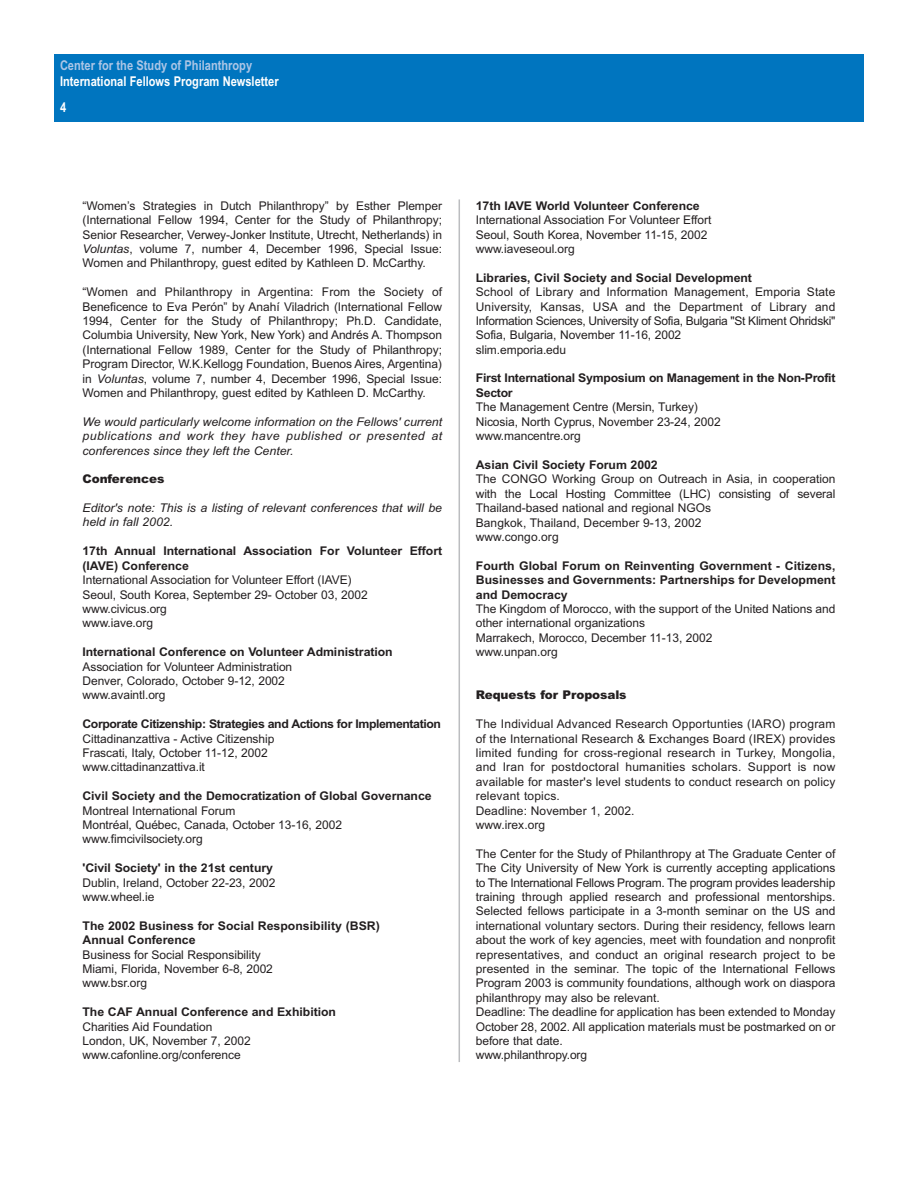
<style>
.page{position:relative;width:918px;height:1188px;background:#fff}
.page>*{position:absolute;margin:0;border:0;box-sizing:border-box;transform-origin:0 0}
.t1{font:700 13.5px/25.8px "Arial Narrow";color:#fff}
.t2{font:700 13.5px "Arial Narrow";color:#adc6e6}
.t3{font:12px/14.4px "Arial";letter-spacing:-.005em;color:#231f20}
.t4{font:700 12px/14.4px "Arial Narrow";letter-spacing:-.005em;color:#231f20;scale:1.25 1}
.t5{font:12px/14.4px "Arial";letter-spacing:.015em;color:#231f20}
.t6{font:italic 12px/14.4px "Arial Narrow";color:#231f20;text-align:justify;scale:1.25 1}
.t7{font:700 12px "Arial Narrow";letter-spacing:-.025em;color:#231f20;scale:1.25 1}
.t8{font:900 12px "Arial";letter-spacing:-.005em;color:#231f20}
.s1{font-family:"Arial Narrow";font-style:italic}
</style>
<div class="page">
<div style="left:54px;top:54px;width:810px;height:68px;background:#0075bf"></div>
<hr style="left:459px;top:199px;width:1px;height:863px;background:#bcbdc0">
<p class="t2" style="left:60px;top:60px;width:194px">Center for the Study of Philanthropy</p>
<p class="t1" style="left:60px;top:70px;width:220px">International Fellows Program Newsletter<br>4</p>
<p class="t3" style="left:82px;top:199px;width:361px;text-align:justify">“Women’s Strategies in Dutch Philanthropy” by Esther Plemper (International Fellow 1994, Center for the Study of Philanthropy; Senior Researcher, Verwey-Jonker Institute, Utrecht, Netherlands) in <span class="s1">Voluntas</span>, volume 7, number 4, December 1996, Special Issue:<br>Women and Philanthropy, guest edited by Kathleen D. McCarthy.</p>
<p class="t3" style="left:82px;top:286px;width:361px;text-align:justify">“Women and Philanthropy in Argentina: From the Society of Beneficence to Eva Perón” by Anahí Viladrich (International Fellow 1994, Center for the Study of Philanthropy; Ph.D. Candidate, Columbia University, New York, New York) and Andrés A. Thompson (International Fellow 1989, Center for the Study of Philanthropy; Program Director, W.K.Kellogg Foundation, Buenos Aires, Argentina) in <span class="s1">Voluntas</span>, volume 7, number 4, December 1996, Special Issue:<br>Women and Philanthropy, guest edited by Kathleen D. McCarthy.</p>
<p class="t6" style="left:82px;top:415px;width:289px">We would particularly welcome information on the Fellows' current publications and work they have published or presented at conferences since they left the Center.</p>
<p class="t8" style="left:82px;top:475px;width:83px">Conferences</p>
<p class="t6" style="left:82px;top:502px;width:289px">Editor's note: This is a listing of relevant conferences that will be held in fall 2002.</p>
<p class="t4" style="left:82px;top:545px;width:289px">17th Annual International Association For Volunteer Effort (IAVE) Conference</p>
<p class="t3" style="left:82px;top:574px;width:287px">International Association for Volunteer Effort (IAVE)<br>Seoul, South Korea, September 29- October 03, 2002 www.civicus.org<br>www.iave.org</p>
<p class="t4" style="left:82px;top:646px;width:250px">International Conference on Volunteer Administration</p>
<p class="t3" style="left:82px;top:660px;width:211px">Association for Volunteer Administration<br>Denver, Colorado, October 9-12, 2002 www.avaintl.org</p>
<p class="t7" style="left:82px;top:719px;width:288px">Corporate Citizenship: Strategies and Actions for Implementation</p>
<p class="t3" style="left:82px;top:732px;width:193px">Cittadinanzattiva - Active Citizenship<br>Frascati, Italy, October 11-12, 2002 www.cittadinanzattiva.it</p>
<p class="t4" style="left:82px;top:790px;width:281px">Civil Society and the Democratization of Global Governance</p>
<p class="t3" style="left:82px;top:804px;width:261px">Montreal International Forum<br>Montréal, Québec, Canada, October 13-16, 2002 www.fimcivilsociety.org</p>
<p class="t4" style="left:82px;top:862px;width:154px">'Civil Society' in the 21st century</p>
<p class="t3" style="left:82px;top:876px;width:195px">Dublin, Ireland, October 22-23, 2002 www.wheel.ie</p>
<p class="t4" style="left:82px;top:919px;width:239px">The 2002 Business for Social Responsibility (BSR)<br>Annual Conference</p>
<p class="t3" style="left:82px;top:948px;width:192px">Business for Social Responsibility<br>Miami, Florida, November 6-8, 2002 www.bsr.org</p>
<p class="t4" style="left:82px;top:1006px;width:204px">The CAF Annual Conference and Exhibition</p>
<p class="t3" style="left:82px;top:1020px;width:170px">Charities Aid Foundation<br>London, UK, November 7, 2002 www.cafonline.org/conference</p>
<p class="t4" style="left:476px;top:199px;width:181px">17th IAVE World Volunteer Conference</p>
<p class="t3" style="left:476px;top:214px;width:237px">International Association For Volunteer Effort<br>Seoul, South Korea, November 11-15, 2002 www.iaveseoul.org</p>
<p class="t4" style="left:476px;top:271px;width:222px">Libraries, Civil Society and Social Development</p>
<p class="t3" style="left:476px;top:286px;width:361px">School of Library and Information Management, Emporia State University, Kansas, USA and the Department of Library and Information Sciences, University of Sofia, Bulgaria "St Kliment Ohridski" Sofia, Bulgaria, November 11-16, 2002<br>slim.emporia.edu</p>
<p class="t4" style="left:476px;top:372px;width:289px">First International Symposium on Management in the Non-Profit<br>Sector</p>
<p class="t3" style="left:476px;top:401px;width:246px">The Management Centre (Mersin, Turkey)<br>Nicosia, North Cyprus, November 23-24, 2002 www.mancentre.org</p>
<p class="t4" style="left:476px;top:459px;width:147px">Asian Civil Society Forum 2002</p>
<p class="t3" style="left:476px;top:473px;width:361px">The CONGO Working Group on Outreach in Asia, in cooperation with the Local Hosting Committee (LHC) consisting of several Thailand-based national and regional NGOs<br>Bangkok, Thailand, December 9-13, 2002<br>www.congo.org</p>
<p class="t4" style="left:476px;top:559px;width:289px;text-align:justify">Fourth Global Forum on Reinventing Government - Citizens, Businesses and Governments: Partnerships for Development and Democracy</p>
<p class="t3" style="left:476px;top:603px;width:361px">The Kingdom of Morocco, with the support of the United Nations and other international organizations<br>Marrakech, Morocco, December 11-13, 2002<br>www.unpan.org</p>
<p class="t8" style="left:476px;top:691px;width:152px">Requests for Proposals</p>
<p class="t5" style="left:476px;top:718px;width:361px">The Individual Advanced Research Opportunties (IARO) program of the International Research &amp; Exchanges Board (IREX) provides limited funding for cross-regional research in Turkey, Mongolia, and Iran for postdoctoral humanities scholars. Support is now available for master's level students to conduct research on policy relevant topics.<br>Deadline: November 1, 2002.<br>www.irex.org</p>
<p class="t3" style="left:476px;top:847px;width:361px">The Center for the Study of Philanthropy at The Graduate Center of The City University of New York is currently accepting applications to The International Fellows Program. The program provides leadership training through applied research and professional mentorships.<br>Selected fellows participate in a 3-month seminar on the US and international voluntary sectors. During their residency, fellows learn about the work of key agencies, meet with foundation and nonprofit representatives, and conduct an original research project to be presented in the seminar. The topic of the International Fellows Program 2003 is community foundations, although work on diaspora philanthropy may also be relevant.<br>Deadline: The deadline for application has been extended to Monday October 28, 2002. All application materials must be postmarked on or before that date.<br>www.philanthropy.org</p>
</div>
